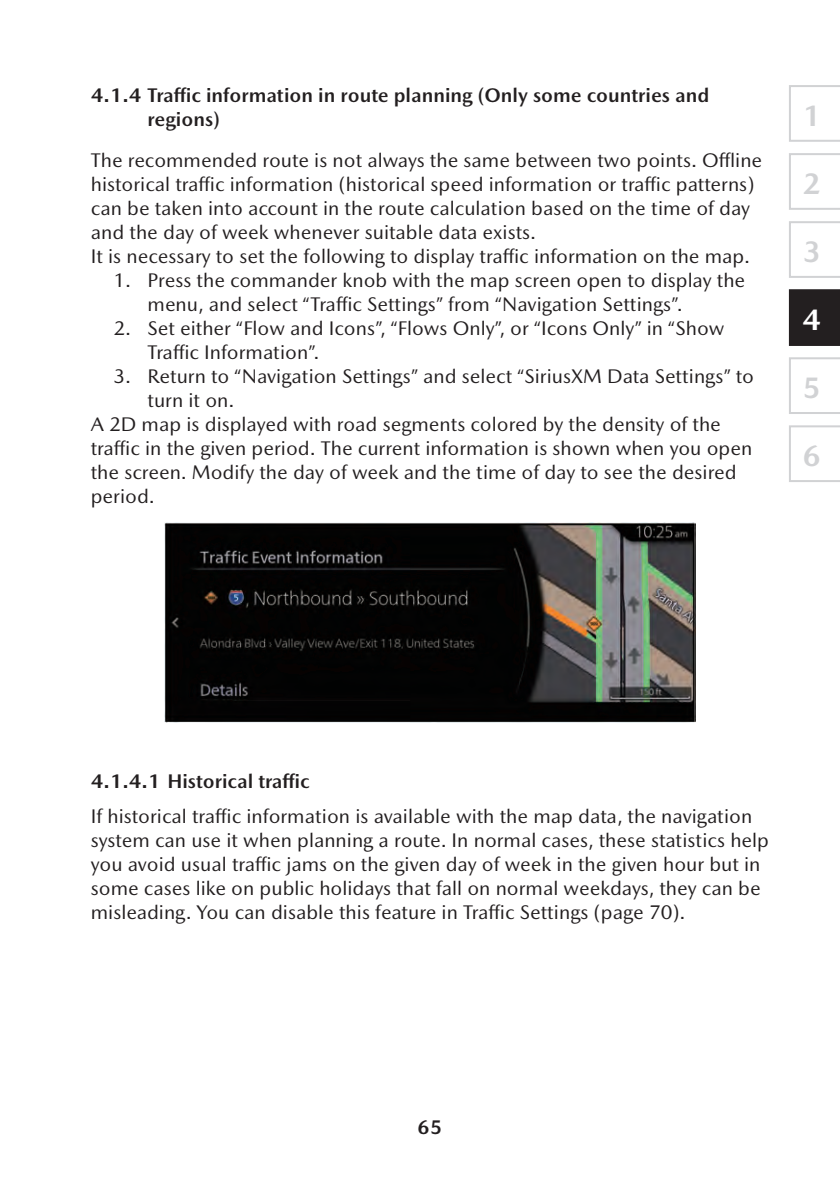
<style>
.page{position:relative;width:840px;height:1191px;background:#fff}
.page>*{position:absolute;margin:0;border:0;box-sizing:border-box;transform-origin:0 0}
.t1{font:700 30px "Mazda Type";color:#d1d2d4}
.t2{font:700 30px "Mazda Type";color:#fff}
.t3{font:20px/24px "Mazda Type";color:#231f20}
.t4{font:700 20px/24px "Mazda Type";color:#231f20}
</style>
<div class="page">
<svg style="left:789px;top:85px;width:50px;height:57px"></svg>
<svg style="left:789px;top:153px;width:50px;height:57px"></svg>
<svg style="left:789px;top:221px;width:50px;height:57px"></svg>
<div style="left:788px;top:289px;width:51px;height:57px;background:#231f20"></div>
<svg style="left:789px;top:357px;width:50px;height:57px"></svg>
<svg style="left:789px;top:425px;width:50px;height:57px"></svg>
<img style="left:164px;top:522px;width:530px;height:200px">
<p class="t4" style="left:147px;top:83px;width:563px;text-indent:-57px">4.1.4 Traffic information in route planning (Only some countries and regions)</p>
<p class="t3" style="left:91px;top:148px;width:672px">The recommended route is not always the same between two points. Offline historical traffic information (historical speed information or traffic patterns) can be taken into account in the route calculation based on the time of day and the day of week whenever suitable data exists.<br>It is necessary to set the following to display traffic information on the map.</p>
<p class="t3" style="left:147px;top:268px;width:599px;text-indent:-34px">1. Press the commander knob with the map screen open to display the menu, and select “Traffic Settings” from “Navigation Settings”.</p>
<p class="t3" style="left:147px;top:316px;width:578px;text-indent:-34px">2. Set either “Flow and Icons”, “Flows Only”, or “Icons Only” in “Show<br>Traffic Information”.</p>
<p class="t3" style="left:113px;top:364px;width:641px">3. Return to “Navigation Settings” and select “SiriusXM Data Settings” to</p>
<p class="t3" style="left:147px;top:388px;width:88px">turn it on.</p>
<p class="t3" style="left:91px;top:412px;width:631px">A 2D map is displayed with road segments colored by the density of the</p>
<p class="t3" style="left:91px;top:436px;width:662px">traffic in the given period. The current information is shown when you open</p>
<p class="t3" style="left:91px;top:460px;width:647px">the screen. Modify the day of week and the time of day to see the desired</p>
<p class="t3" style="left:91px;top:484px;width:66px">period.</p>
<h1 class="t1" style="left:801px;top:97px;width:20px">1</h1>
<h1 class="t1" style="left:801px;top:165px;width:20px">2</h1>
<h1 class="t1" style="left:801px;top:233px;width:20px">3</h1>
<h1 class="t2" style="left:801px;top:301px;width:20px">4</h1>
<h1 class="t1" style="left:801px;top:369px;width:20px">5</h1>
<h1 class="t1" style="left:801px;top:438px;width:20px">6</h1>
<p class="t4" style="left:91px;top:768px;width:220px">4.1.4.1 Historical traffic</p>
<p class="t3" style="left:91px;top:804px;width:679px">If historical traffic information is available with the map data, the navigation system can use it when planning a route. In normal cases, these statistics help you avoid usual traffic jams on the given day of week in the given hour but in some cases like on public holidays that fall on normal weekdays, they can be misleading. You can disable this feature in Traffic Settings (page 70).</p>
<p class="t4" style="left:417px;top:1115px;width:27px">65</p>
</div>
